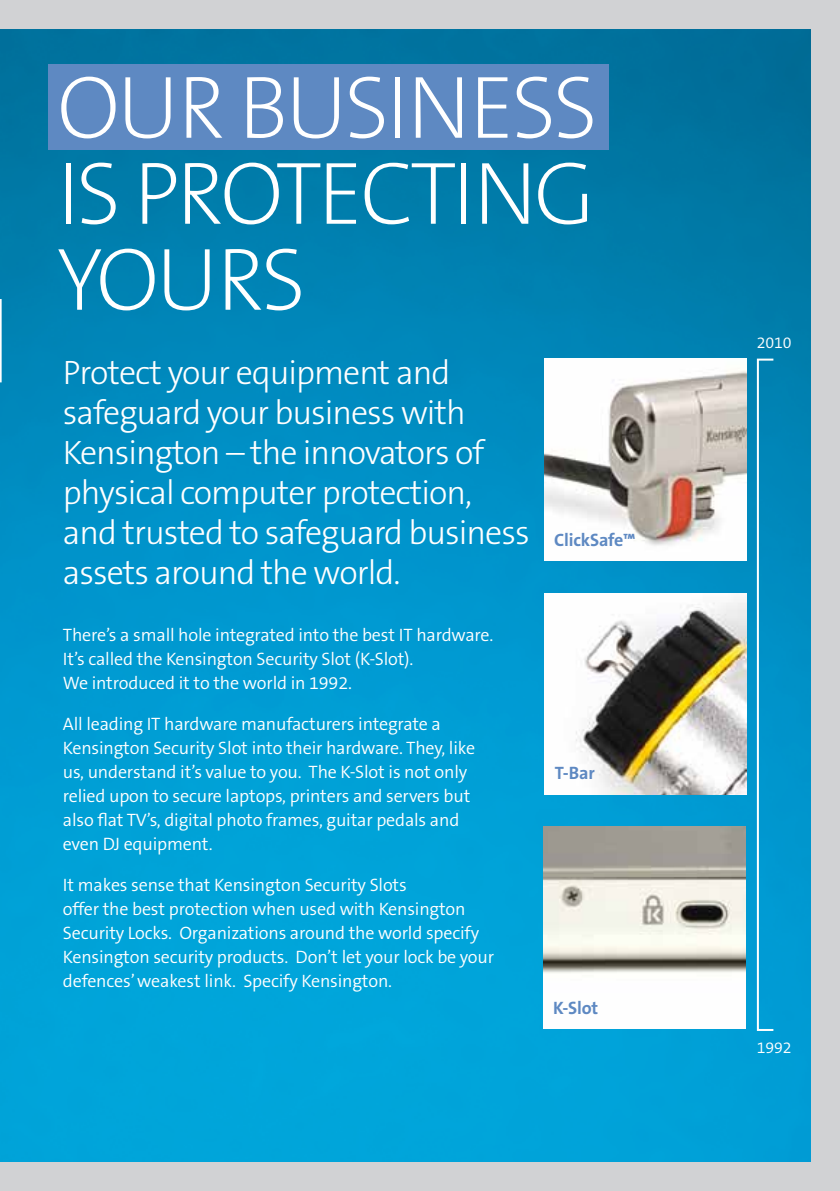
<style>
.page{position:relative;width:840px;height:1191px;background:#fff}
.page>*{position:absolute;margin:0;border:0;box-sizing:border-box;transform-origin:0 0}
.t1{font:89.4px/86px "The Sans KENSINGTON2 XL";letter-spacing:-.04em;color:#fff;text-align:justify}
.t2{font:34px/40px "The Sans KENSINGTON3 Li";letter-spacing:-.03em;color:#fff}
.t3{font:18px/24px "The Sans KENSINGTON4 SL";letter-spacing:-.01em;color:#fff}
.t4{font:18px "The Sans KENSINGTON7 Bd";letter-spacing:-.01em;color:#5e89c2}
.t5{font:16px "The Sans KENSINGTON4 SL";letter-spacing:-.01em;color:#fff}
</style>
<div class="page">
<div style="left:0;top:0;width:839px;height:1191px;background:#d1d2d4"></div>
<img style="left:0;top:29px;width:810px;height:1132px">
<div style="left:48px;top:64px;width:560px;height:86px;background:#5e89c2"></div>
<img style="left:542px;top:826px;width:202px;height:202px">
<img style="left:544px;top:593px;width:201px;height:202px">
<img style="left:544px;top:358px;width:201px;height:202px">
<div style="left:756px;top:358px;width:18px;height:673px;border:2px solid #fff"></div>
<svg style="left:0;top:299px;width:2px;height:166px"></svg>
<h1 class="t1" style="left:57px;top:67px;width:542px">OUR BUSINESS IS PROTECTING YOURS</h1>
<h2 class="t2" style="left:63px;top:353px;width:468px">Protect your equipment and safeguard your business with<br>Kensington – the innovators of physical computer protection, and trusted to safeguard business assets around the world.</h2>
<p class="t3" style="left:63px;top:623px;width:432px">There’s a small hole integrated into the best IT hardware.<br>It’s called the Kensington Security Slot (K-Slot).<br>We introduced it to the world in 1992.</p>
<p class="t3" style="left:63px;top:712px;width:413px">All leading IT hardware manufacturers integrate a Kensington Security Slot into their hardware. They, like us, understand it’s value to you. The K-Slot is not only relied upon to secure laptops, printers and servers but also flat TV’s, digital photo frames, guitar pedals and even DJ equipment.</p>
<p class="t3" style="left:63px;top:873px;width:432px">It makes sense that Kensington Security Slots<br>offer the best protection when used with Kensington Security Locks. Organizations around the world specify Kensington security products. Don’t let your lock be your defences’ weakest link. Specify Kensington.</p>
<p class="t4" style="left:554px;top:530px;width:83px">ClickSafe™</p>
<p class="t4" style="left:554px;top:763px;width:41px">T-Bar</p>
<p class="t4" style="left:552px;top:998px;width:47px">K-Slot</p>
<p class="t5" style="left:756px;top:334px;width:36px">2010</p>
<p class="t5" style="left:756px;top:1038px;width:36px">1992</p>
</div>
